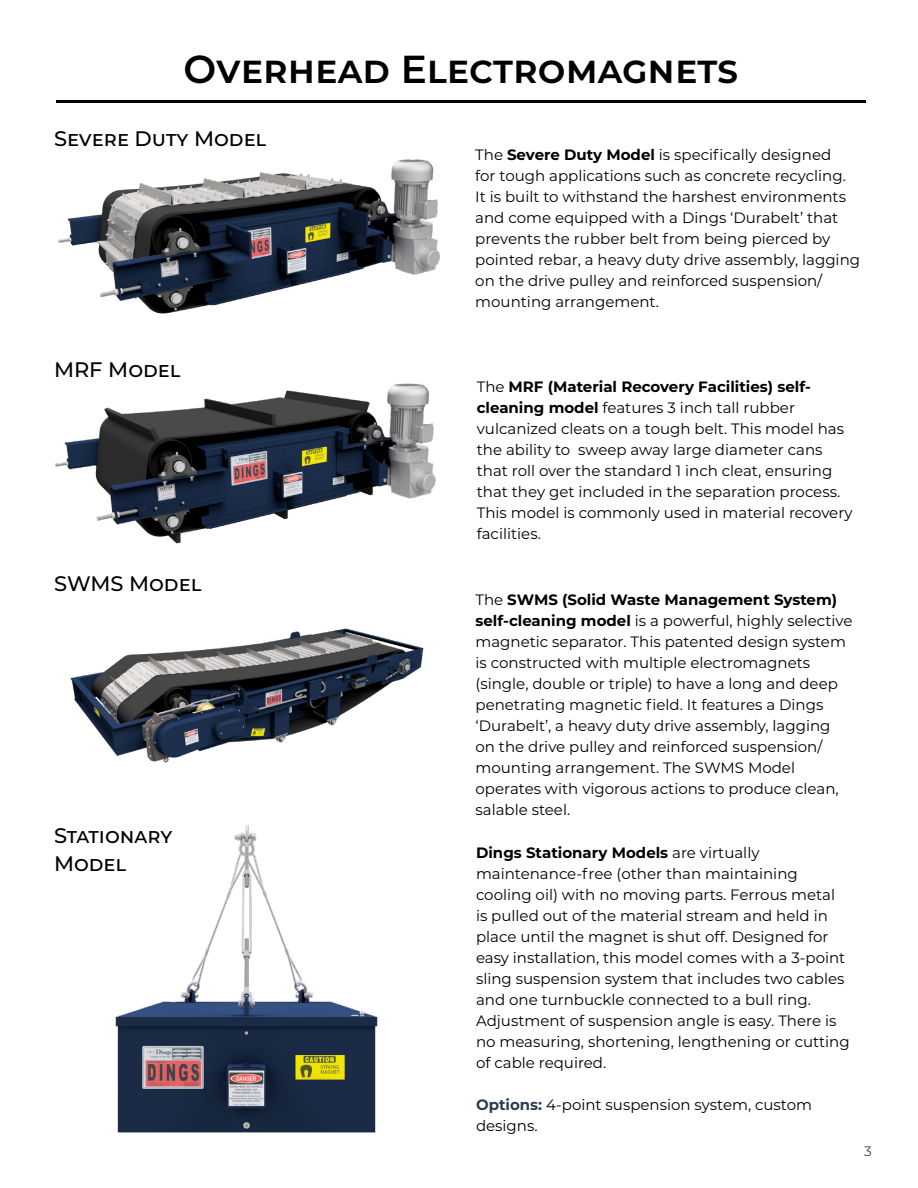
<style>
.page{position:relative;width:918px;height:1188px;background:#fff}
.page>*{position:absolute;margin:0;border:0;box-sizing:border-box;transform-origin:0 0}
.t1{font:600 39px "Montserrat";color:#000}
.t2{font:500 21px/28.5px "Montserrat";color:#000}
.t3{font:15px/21px "Montserrat";color:#000}
.t4{font:300 13.5px "Montserrat";color:#000}
.s1{font-weight:700}
.s2{font-weight:700;color:#2b3b54}
</style>
<div class="page">
<img style="left:70px;top:628px;width:354px;height:135px">
<img style="left:55px;top:383px;width:381px;height:161px">
<img style="left:116px;top:826px;width:262px;height:307px">
<img style="left:58px;top:159px;width:382px;height:155px">
<hr style="left:56px;top:100px;width:810px;height:3px;background:#000">
<h1 class="t1" style="left:184px;top:41px;width:556px">Overhead Electromagnets</h1>
<h2 class="t2" style="left:54px;top:124px;width:214px">Severe Duty Model</h2>
<h2 class="t2" style="left:54px;top:354px;width:128px">MRF Model</h2>
<h2 class="t2" style="left:54px;top:568px;width:149px">SWMS Model</h2>
<h2 class="t2" style="left:54px;top:820px;width:120px">Stationary<br>Model</h2>
<p class="t3" style="left:475px;top:144px;width:386px">The <span class="s1">Severe Duty Model</span> is specifically designed<br>for tough applications such as concrete recycling.<br>It is built to withstand the harshest environments and come equipped with a Dings ‘Durabelt’ that prevents the rubber belt from being pierced by pointed rebar, a heavy duty drive assembly, lagging on the drive pulley and reinforced suspension/ mounting arrangement.</p>
<p class="t3" style="left:477px;top:375px;width:377px">The <span class="s1">MRF (Material Recovery Facilities) self&shy;cleaning model</span> features 3 inch tall rubber vulcanized cleats on a tough belt. This model has the ability to sweep away large diameter cans that roll over the standard 1 inch cleat, ensuring that they get included in the separation process.<br>This model is commonly used in material recovery facilities.</p>
<p class="t3" style="left:476px;top:589px;width:379px">The <span class="s1">SWMS (Solid Waste Management System) self-cleaning model</span> is a powerful, highly selective magnetic separator. This patented design system is constructed with multiple electromagnets (single, double or triple) to have a long and deep penetrating magnetic field. It features a Dings ‘Durabelt’, a heavy duty drive assembly, lagging on the drive pulley and reinforced suspension/ mounting arrangement. The SWMS Model operates with vigorous actions to produce clean, salable steel.</p>
<p class="t3" style="left:476px;top:842px;width:375px"><span class="s1">Dings Stationary Models</span> are virtually maintenance-free (other than maintaining cooling oil) with no moving parts. Ferrous metal is pulled out of the material stream and held in place until the magnet is shut off. Designed for easy installation, this model comes with a 3-point sling suspension system that includes two cables and one turnbuckle connected to a bull ring.<br>Adjustment of suspension angle is easy. There is no measuring, shortening, lengthening or cutting of cable required.</p>
<p class="t3" style="left:476px;top:1094px;width:338px"><span class="s2">Options:</span> 4-point suspension system, custom designs.</p>
<p class="t4" style="left:864px;top:1142px;width:9px">3</p>
</div>
